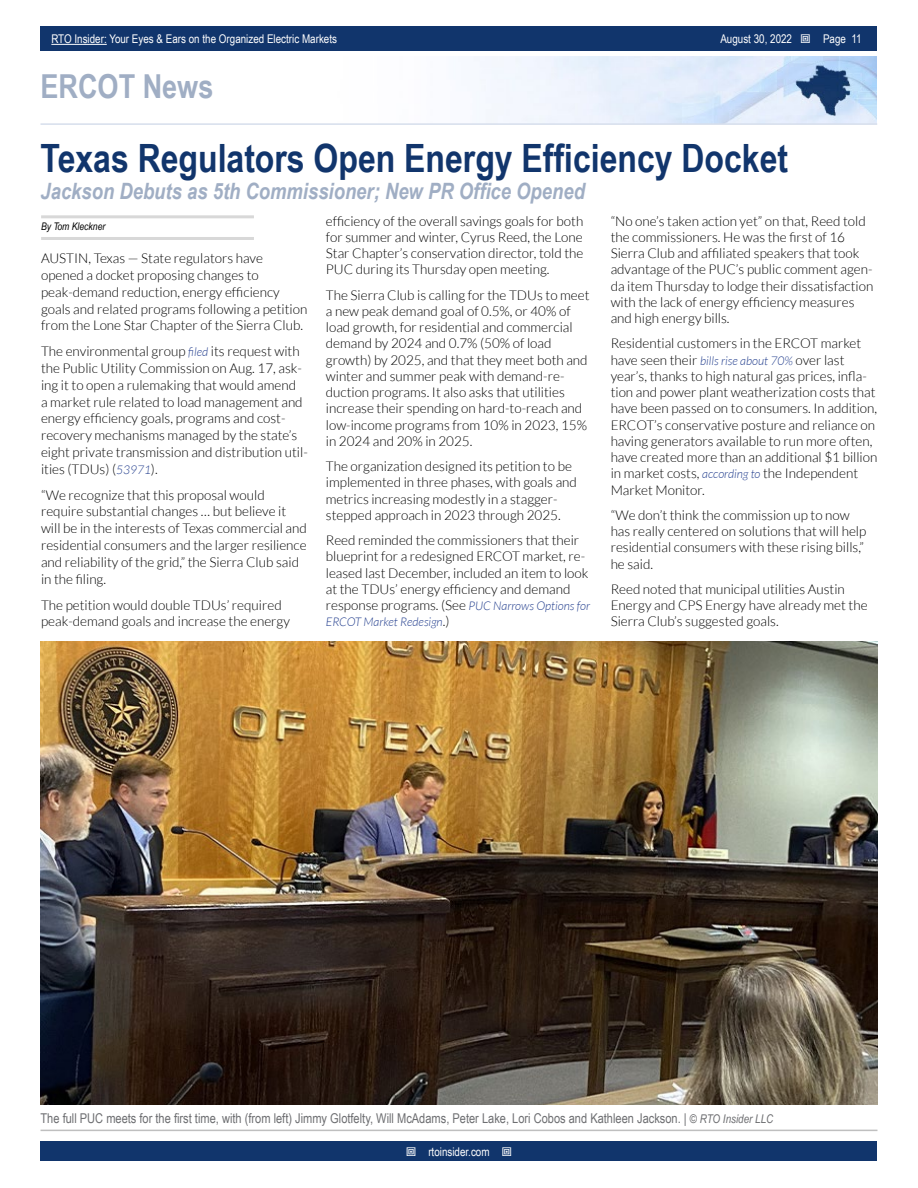
<style>
.page{position:relative;width:918px;height:1188px;background:#fff}
.page>*{position:absolute;margin:0;border:0;box-sizing:border-box;transform-origin:0 0}
.t1{font:700 39px "Arial Narrow";color:#11356c}
.t2{font:700 33px "Arial Narrow";color:#a0aec4}
.t3{font:italic 700 22.5px "Arial Narrow";color:#a0aec4}
.t4{font:300 13.5px/16.2px "Lato";color:#000}
.t5{font:13.5px "Arial Narrow";color:#6d6e71}
.t6{font:12px "Arial Narrow";color:#fff}
.t7{font:italic 300 12px "Lato";color:#25408f}
.t8{font:italic 10.5px "Arial Narrow";color:#000}
.s1{font-style:italic;font-size:12px;color:#25408f}
.s2{font-style:normal;font-size:13.5px;color:#000}
.s3{font-style:italic;font-size:12px}
</style>
<div class="page">
<div style="left:41px;top:1142px;width:836px;height:19px;background:#11356c"></div>
<div style="left:41px;top:27px;width:836px;height:24px;background:#11356c"></div>
<hr style="left:51px;top:44px;width:56px;height:1px;background:#fff">
<img style="left:474px;top:56px;width:403px;height:67px">
<hr style="left:40px;top:123px;width:837px;height:2px;background:#d6deec">
<hr style="left:41px;top:215px;width:213px;height:3px;background:#d8d8d8">
<hr style="left:41px;top:237px;width:213px;height:3px;background:#d8d8d8">
<hr style="left:41px;top:1130px;width:836px;height:1px;background:#bfbfbf">
<img style="left:41px;top:642px;width:837px;height:463px">
<p class="t6" style="left:51px;top:30px;width:287px">RTO Insider: Your Eyes &amp; Ears on the Organized Electric Markets</p>
<p class="t6" style="left:720px;top:30px;width:73px">August 30, 2022</p>
<p class="t6" style="left:823px;top:30px;width:40px">Page 11</p>
<h2 class="t2" style="left:40px;top:61px;width:174px">ERCOT News</h2>
<h1 class="t1" style="left:40px;top:129px;width:749px">Texas Regulators Open Energy Efficiency Docket</h1>
<h3 class="t3" style="left:40px;top:174px;width:546px">Jackson Debuts as 5th Commissioner; New PR Office Opened</h3>
<p class="t8" style="left:41px;top:219px;width:66px">By Tom Kleckner</p>
<p class="t4" style="left:41px;top:250px;width:268px;line-height:16.8px">AUSTIN, Texas — State regulators have opened a docket proposing changes to peak-demand reduction, energy efficiency goals and related programs following a petition from the Lone Star Chapter of the Sierra Club.</p>
<p class="t4" style="left:41px;top:343px;width:268px;line-height:16.8px">The environmental group <span class="s1">filed</span> its request with the Public Utility Commission on Aug. 17, ask&shy;ing it to open a rulemaking that would amend<br>a market rule related to load management and energy efficiency goals, programs and cost&shy;recovery mechanisms managed by the state’s eight private transmission and distribution util&shy;ities (TDUs) (<span class="s1">53971</span>).</p>
<p class="t4" style="left:41px;top:486px;width:267px;line-height:16.8px">“We recognize that this proposal would require substantial changes … but believe it will be in the interests of Texas commercial and residential consumers and the larger resilience and reliability of the grid,” the Sierra Club said in the filing.</p>
<p class="t4" style="left:41px;top:596px;width:250px;line-height:16.8px">The petition would double TDUs’ required peak-demand goals and increase the energy</p>
<p class="t4" style="left:611px;top:213px;width:264px">“No one’s taken action yet” on that, Reed told the commissioners. He was the first of 16<br>Sierra Club and affiliated speakers that took advantage of the PUC’s public comment agen&shy;da item Thursday to lodge their dissatisfaction with the lack of energy efficiency measures and high energy bills.</p>
<p class="t4" style="left:611px;top:335px;width:268px">Residential customers in the ERCOT market have seen their <span class="s1">bills rise about 70%</span> over last year’s, thanks to high natural gas prices, infla&shy;tion and power plant weatherization costs that have been passed on to consumers. In addition, ERCOT’s conservative posture and reliance on having generators available to run more often, have created more than an additional $1 billion in market costs, <span class="s1">according to</span> the Independent Market Monitor.</p>
<p class="t4" style="left:611px;top:507px;width:257px">“We don’t think the commission up to now has really centered on solutions that will help residential consumers with these rising bills,” he said.</p>
<p class="t4" style="left:611px;top:581px;width:258px">Reed noted that municipal utilities Austin<br>Energy and CPS Energy have already met the<br>Sierra Club’s suggested goals.</p>
<p class="t4" style="left:326px;top:213px;width:259px;text-align:justify">efficiency of the overall savings goals for both for summer and winter, Cyrus Reed, the Lone Star Chapter’s conservation director, told the PUC during its Thursday open meeting.</p>
<p class="t4" style="left:326px;top:287px;width:265px">The Sierra Club is calling for the TDUs to meet a new peak demand goal of 0.5%, or 40% of load growth, for residential and commercial demand by 2024 and 0.7% (50% of load growth) by 2025, and that they meet both and winter and summer peak with demand-re&shy;duction programs. It also asks that utilities increase their spending on hard-to-reach and low-income programs from 10% in 2023, 15% in 2024 and 20% in 2025.</p>
<p class="t4" style="left:326px;top:458px;width:253px">The organization designed its petition to be implemented in three phases, with goals and metrics increasing modestly in a stagger&shy;stepped approach in 2023 through 2025.</p>
<p class="t4" style="left:326px;top:532px;width:266px">Reed reminded the commissioners that their blueprint for a redesigned ERCOT market, re&shy;leased last December, included an item to look at the TDUs’ energy efficiency and demand response programs. (See <span class="s1">PUC Narrows Options for</span></p>
<p class="t7" style="left:326px;top:616px;width:125px">ERCOT Market Redesign<span class="s2">.)</span></p>
<p class="t5" style="left:41px;top:1108px;width:734px">The full PUC meets for the first time, with (from left) Jimmy Glotfelty, Will McAdams, Peter Lake, Lori Cobos and Kathleen Jackson. | <span class="s3">© RTO Insider LLC</span></p>
<p class="t6" style="left:428px;top:1143px;width:63px">rtoinsider.com</p>
</div>
